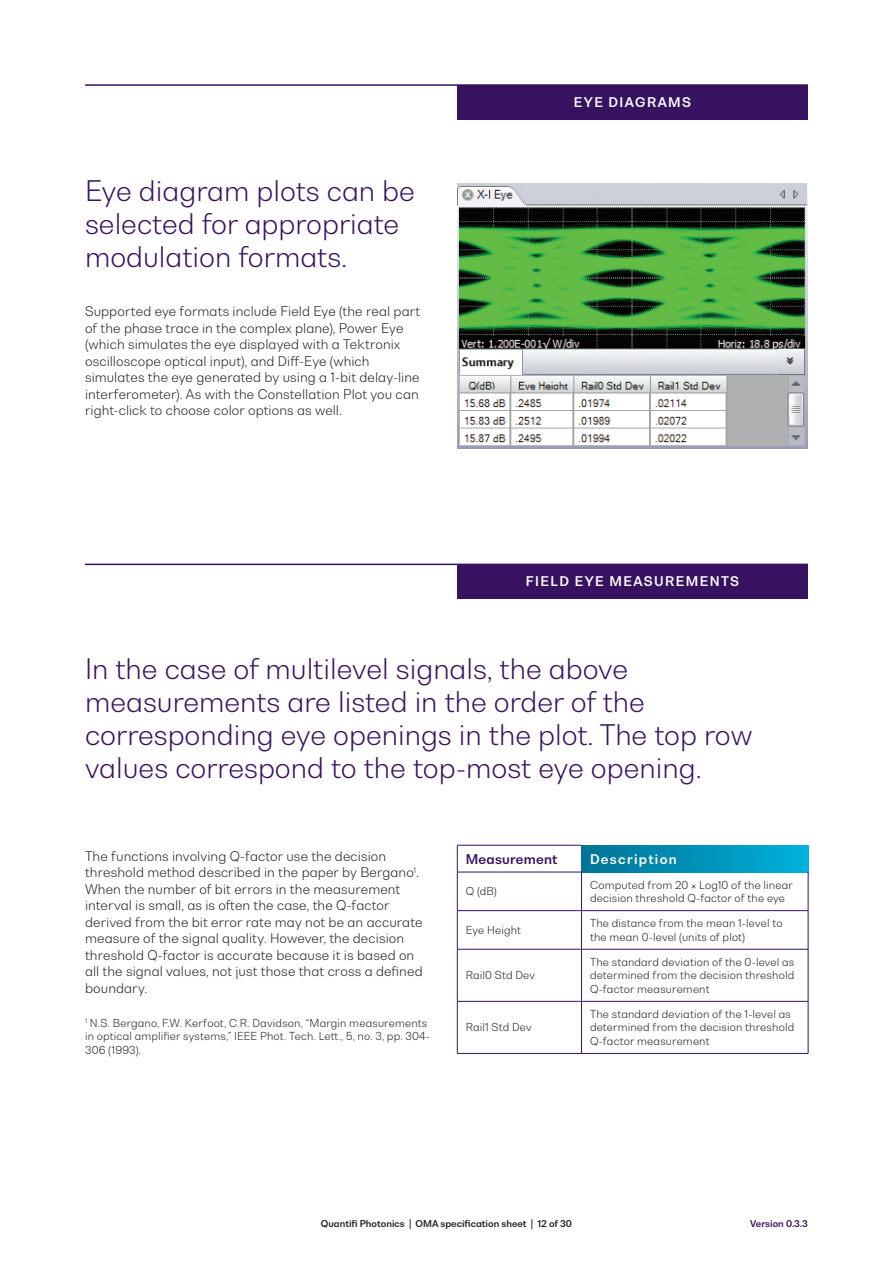
<style>
.page{position:relative;width:893px;height:1263px;background:#fff}
.page>*{position:absolute;margin:0;border:0;box-sizing:border-box;transform-origin:0 0}
.t1{font:300 27px/33px "Bw Nista Geometric";color:#371260}
.t2{font:300 12.75px/16.5px "Bw Nista Geometric";letter-spacing:.005em;color:#231f20}
.t3{font:700 12.75px "Bw Nista Geometric";letter-spacing:.11em;color:#fff}
.t4{font:700 12.75px "Bw Nista Geometric";letter-spacing:.015em;color:#371260}
.t5{font:300 10.5px/13.5px "Bw Nista Geometric";letter-spacing:.015em;color:#231f20}
.t6{font:700 9px "Bw Nista Geometric";color:#231f20}
.t7{font:700 9px "Bw Nista Geometric";color:#371260}
</style>
<div class="page">
<hr style="left:85px;top:84px;width:723px;height:2px;background:#371260">
<hr style="left:85px;top:564px;width:723px;height:1px;background:#371260">
<div style="left:457px;top:85px;width:351px;height:34px;background:#371260"></div>
<div style="left:457px;top:564px;width:351px;height:34px;background:#371260"></div>
<div style="left:581px;top:845px;width:227px;height:27px;background:linear-gradient(to right,#007396,#00b0da)"></div>
<hr style="left:457px;top:910px;width:124px;height:1px;background:#371260">
<hr style="left:581px;top:910px;width:227px;height:1px;background:#371260">
<hr style="left:457px;top:949px;width:124px;height:1px;background:#371260">
<hr style="left:581px;top:949px;width:227px;height:1px;background:#371260">
<hr style="left:457px;top:1001px;width:124px;height:1px;background:#371260">
<hr style="left:581px;top:1001px;width:227px;height:1px;background:#371260">
<hr style="left:457px;top:1053px;width:124px;height:1px;background:#371260">
<hr style="left:581px;top:1053px;width:227px;height:1px;background:#371260">
<hr style="left:581px;top:872px;width:1px;height:38px;background:#371260">
<hr style="left:808px;top:872px;width:1px;height:38px;background:#371260">
<hr style="left:581px;top:911px;width:1px;height:38px;background:#371260">
<hr style="left:808px;top:911px;width:1px;height:38px;background:#371260">
<hr style="left:581px;top:949px;width:1px;height:52px;background:#371260">
<hr style="left:808px;top:949px;width:1px;height:52px;background:#371260">
<hr style="left:581px;top:1001px;width:1px;height:52px;background:#371260">
<hr style="left:808px;top:1001px;width:1px;height:52px;background:#371260">
<hr style="left:457px;top:872px;width:1px;height:38px;background:#371260">
<hr style="left:457px;top:911px;width:1px;height:38px;background:#371260">
<hr style="left:457px;top:949px;width:1px;height:52px;background:#371260">
<hr style="left:457px;top:1001px;width:1px;height:52px;background:#371260">
<hr style="left:457px;top:845px;width:124px;height:1px;background:#371260">
<svg style="left:457px;top:845px;width:1px;height:27px"></svg>
<hr style="left:457px;top:872px;width:125px;height:1px;background:#371260">
<img style="left:457px;top:183px;width:351px;height:265px">
<h1 class="t1" style="left:85px;top:173px;width:331px">Eye diagram plots can be selected for appropriate modulation formats.</h1>
<p class="t2" style="left:85px;top:303px;width:337px">Supported eye formats include Field Eye (the real part of the phase trace in the complex plane), Power Eye (which simulates the eye displayed with a Tektronix oscilloscope optical input), and Diff-Eye (which simulates the eye generated by using a 1-bit delay-line interferometer). As with the Constellation Plot you can right-click to choose color options as well.</p>
<p class="t3" style="left:574px;top:93px;width:119px">EYE DIAGRAMS</p>
<p class="t3" style="left:526px;top:573px;width:215px">FIELD EYE MEASUREMENTS</p>
<h1 class="t1" style="left:85px;top:652px;width:669px">In the case of multilevel signals, the above measurements are listed in the order of the corresponding eye openings in the plot. The top row values correspond to the top-most eye opening.</h1>
<p class="t2" style="left:85px;top:847px;width:339px">The functions involving Q-factor use the decision threshold method described in the paper by Bergano<sup>1</sup>.<br>When the number of bit errors in the measurement interval is small, as is often the case, the Q-factor derived from the bit error rate may not be an accurate measure of the signal quality. However, the decision threshold Q-factor is accurate because it is based on all the signal values, not just those that cross a defined boundary.</p>
<p class="t5" style="left:85px;top:1016px;width:346px"><sup>1</sup> N.S. Bergano, F.W. Kerfoot, C.R. Davidson, “Margin measurements in optical amplifier systems,” IEEE Phot. Tech. Lett., 5, no. 3, pp. 304-<br>306 (1993).</p>
<p class="t4" style="left:466px;top:850px;width:93px">Measurement</p>
<p class="t3" style="left:590px;top:850px;width:88px">Description</p>
<p class="t5" style="left:466px;top:884px;width:32px">Q (dB)</p>
<p class="t5" style="left:590px;top:878px;width:204px">Computed from 20 × Log10 of the linear decision threshold Q-factor of the eye</p>
<p class="t5" style="left:466px;top:923px;width:57px">Eye Height</p>
<p class="t5" style="left:590px;top:916px;width:194px">The distance from the mean 1-level to the mean 0-level (units of plot)</p>
<p class="t5" style="left:466px;top:968px;width:71px">Rail0 Std Dev</p>
<p class="t5" style="left:590px;top:955px;width:206px;text-align:justify">The standard deviation of the 0-level as determined from the decision threshold Q-factor measurement</p>
<p class="t5" style="left:466px;top:1020px;width:67px">Rail1 Std Dev</p>
<p class="t5" style="left:590px;top:1007px;width:206px">The standard deviation of the 1-level as determined from the decision threshold<br>Q-factor measurement</p>
<p class="t6" style="left:321px;top:1218px;width:253px">Quantifi Photonics | OMA specification sheet | 12 of 30</p>
<p class="t7" style="left:750px;top:1218px;width:59px">Version 0.3.3</p>
</div>
